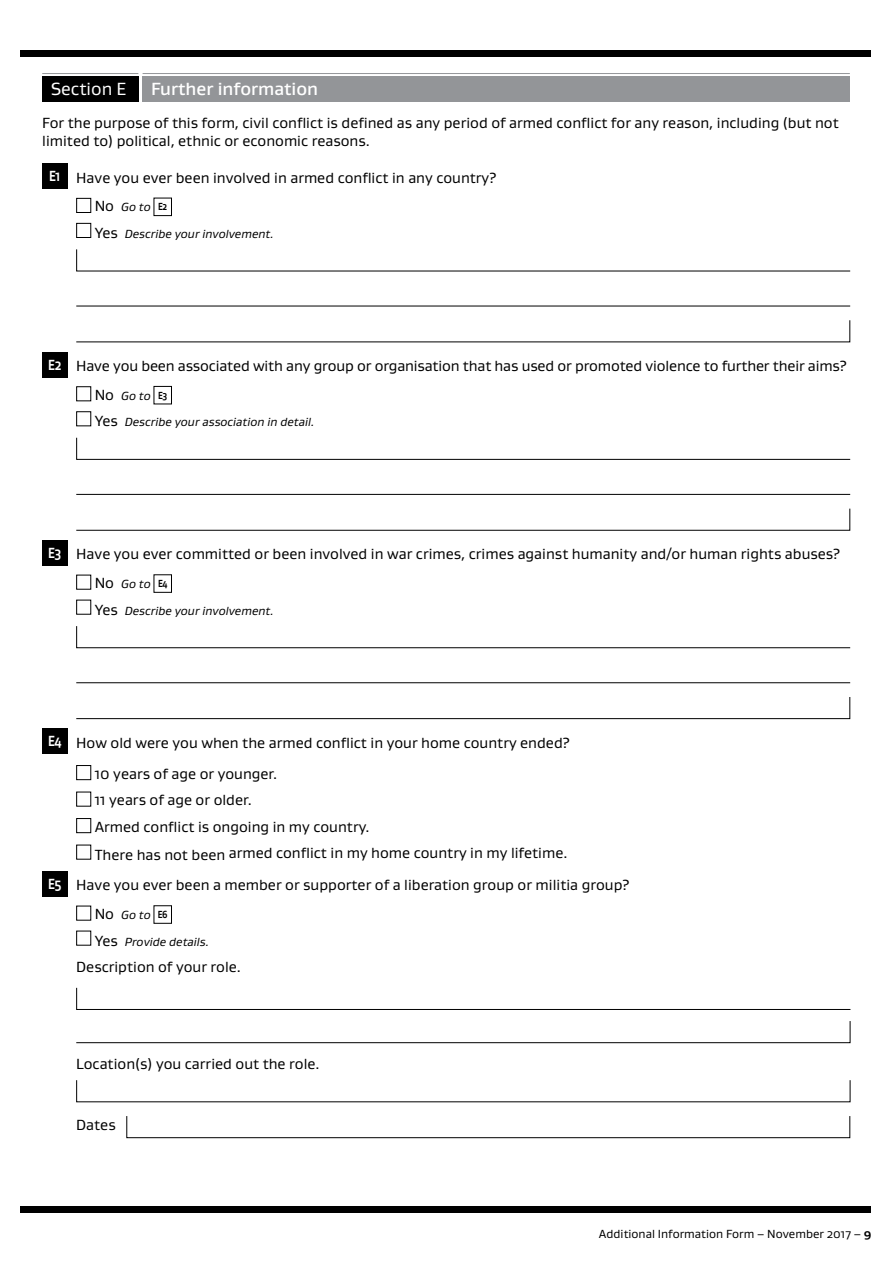
<style>
.page{position:relative;width:893px;height:1263px;background:#fff}
.page>*{position:absolute;margin:0;border:0;box-sizing:border-box;transform-origin:0 0}
.t1{font:500 18px "Gustan";color:#fff}
.t2{font:18px "Gustan";color:#fff}
.t3{font:15px/26.5px "Gustan";color:#000}
.t4{font:italic 12px "Gustan";color:#000}
.t5{font:12px "Gustan";color:#000}
.s1{font-weight:700;color:#fff}
.s2{font-style:normal;font-size:15px}
.s3{font-weight:700;font-style:normal;font-size:10.5px}
.s4{font-weight:700}
</style>
<div class="page">
<div style="left:20px;top:50px;width:850px;height:7px;background:#000"></div>
<div style="left:20px;top:1206px;width:850px;height:7px;background:#000"></div>
<div style="left:42px;top:77px;width:96px;height:25px;background:#000"></div>
<hr style="left:42px;top:73px;width:96px;height:1px;background:#939598">
<div style="left:143px;top:77px;width:707px;height:25px;background:#939598"></div>
<hr style="left:143px;top:73px;width:707px;height:1px;background:#939598">
<div style="left:42px;top:164px;width:25px;height:25px;background:#000"></div>
<div style="left:76px;top:198px;width:15px;height:15px;border:1px solid #000"></div>
<div style="left:154px;top:198px;width:18px;height:18px;border:1px solid #000"></div>
<div style="left:76px;top:223px;width:15px;height:15px;border:1px solid #000"></div>
<svg style="left:76px;top:249px;width:775px;height:23px"></svg>
<hr style="left:76px;top:306px;width:774px;height:1px;background:#000">
<svg style="left:76px;top:320px;width:775px;height:23px"></svg>
<div style="left:42px;top:352px;width:25px;height:25px;background:#000"></div>
<div style="left:76px;top:386px;width:15px;height:15px;border:1px solid #000"></div>
<div style="left:154px;top:386px;width:18px;height:18px;border:1px solid #000"></div>
<div style="left:76px;top:411px;width:15px;height:15px;border:1px solid #000"></div>
<svg style="left:76px;top:437px;width:775px;height:23px"></svg>
<hr style="left:76px;top:494px;width:774px;height:1px;background:#000">
<svg style="left:76px;top:508px;width:775px;height:23px"></svg>
<div style="left:42px;top:540px;width:25px;height:25px;background:#000"></div>
<div style="left:76px;top:575px;width:15px;height:15px;border:1px solid #000"></div>
<div style="left:154px;top:574px;width:18px;height:19px;border:1px solid #000"></div>
<div style="left:76px;top:600px;width:15px;height:15px;border:1px solid #000"></div>
<svg style="left:76px;top:626px;width:775px;height:22px"></svg>
<hr style="left:76px;top:682px;width:774px;height:1px;background:#000">
<svg style="left:76px;top:697px;width:775px;height:22px"></svg>
<div style="left:42px;top:729px;width:25px;height:25px;background:#000"></div>
<div style="left:76px;top:765px;width:15px;height:15px;border:1px solid #000"></div>
<div style="left:76px;top:792px;width:15px;height:14px;border:1px solid #000"></div>
<div style="left:76px;top:818px;width:15px;height:15px;border:1px solid #000"></div>
<div style="left:76px;top:845px;width:15px;height:14px;border:1px solid #000"></div>
<div style="left:42px;top:871px;width:25px;height:25px;background:#000"></div>
<div style="left:76px;top:906px;width:15px;height:14px;border:1px solid #000"></div>
<div style="left:76px;top:931px;width:15px;height:14px;border:1px solid #000"></div>
<svg style="left:76px;top:987px;width:775px;height:23px"></svg>
<svg style="left:76px;top:1021px;width:775px;height:22px"></svg>
<svg style="left:76px;top:1080px;width:775px;height:22px"></svg>
<svg style="left:126px;top:1116px;width:725px;height:22px"></svg>
<p class="t2" style="left:51px;top:77px;width:77px">Section E</p>
<p class="t1" style="left:151px;top:77px;width:169px">Further information</p>
<p class="t3" style="left:42px;top:114px;width:798px;line-height:18px">For the purpose of this form, civil conflict is defined as any period of armed conflict for any reason, including (but not limited to) political, ethnic or economic reasons.</p>
<p class="t3" style="left:49px;top:164px;width:449px"><span class="s1">E1</span> Have you ever been involved in armed conflict in any country?</p>
<p class="t4" style="left:95px;top:199px;width:74px"><span class="s2">No</span> Go to <span class="s3">E2</span></p>
<p class="t4" style="left:95px;top:226px;width:180px"><span class="s2">Yes</span> Describe your involvement.</p>
<p class="t3" style="left:48px;top:352px;width:800px"><span class="s1">E2</span> Have you been associated with any group or organisation that has used or promoted violence to further their aims?</p>
<p class="t4" style="left:95px;top:388px;width:74px"><span class="s2">No</span> Go to <span class="s3">E3</span></p>
<p class="t4" style="left:95px;top:414px;width:221px"><span class="s2">Yes</span> Describe your association in detail.</p>
<p class="t3" style="left:48px;top:541px;width:794px"><span class="s1">E3</span> Have you ever committed or been involved in war crimes, crimes against humanity and/or human rights abuses?</p>
<p class="t4" style="left:95px;top:576px;width:74px"><span class="s2">No</span> Go to <span class="s3">E4</span></p>
<p class="t4" style="left:95px;top:603px;width:180px"><span class="s2">Yes</span> Describe your involvement.</p>
<p class="t3" style="left:95px;top:727px;width:477px;line-height:30.8px;text-indent:-47px"><span class="s1">E4</span> How old were you when the armed conflict in your home country ended?<br>10 years of age or younger.</p>
<p class="t3" style="left:95px;top:786px;width:474px">11 years of age or older.<br>Armed conflict is ongoing in my country.<br>There has not been armed conflict in my home country in my lifetime.</p>
<p class="t3" style="left:48px;top:871px;width:583px"><span class="s1">E5</span> Have you ever been a member or supporter of a liberation group or militia group?</p>
<p class="t4" style="left:95px;top:907px;width:75px"><span class="s2">No</span> Go to <span class="s3">E6</span></p>
<p class="t4" style="left:95px;top:934px;width:116px"><span class="s2">Yes</span> Provide details.</p>
<p class="t3" style="left:76px;top:953px;width:166px">Description of your role.</p>
<p class="t3" style="left:76px;top:1050px;width:245px">Location(s) you carried out the role.</p>
<p class="t3" style="left:76px;top:1111px;width:41px">Dates</p>
<p class="t5" style="left:599px;top:1226px;width:274px">Additional Information Form – November 2017 – <span class="s4">9</span></p>
</div>
